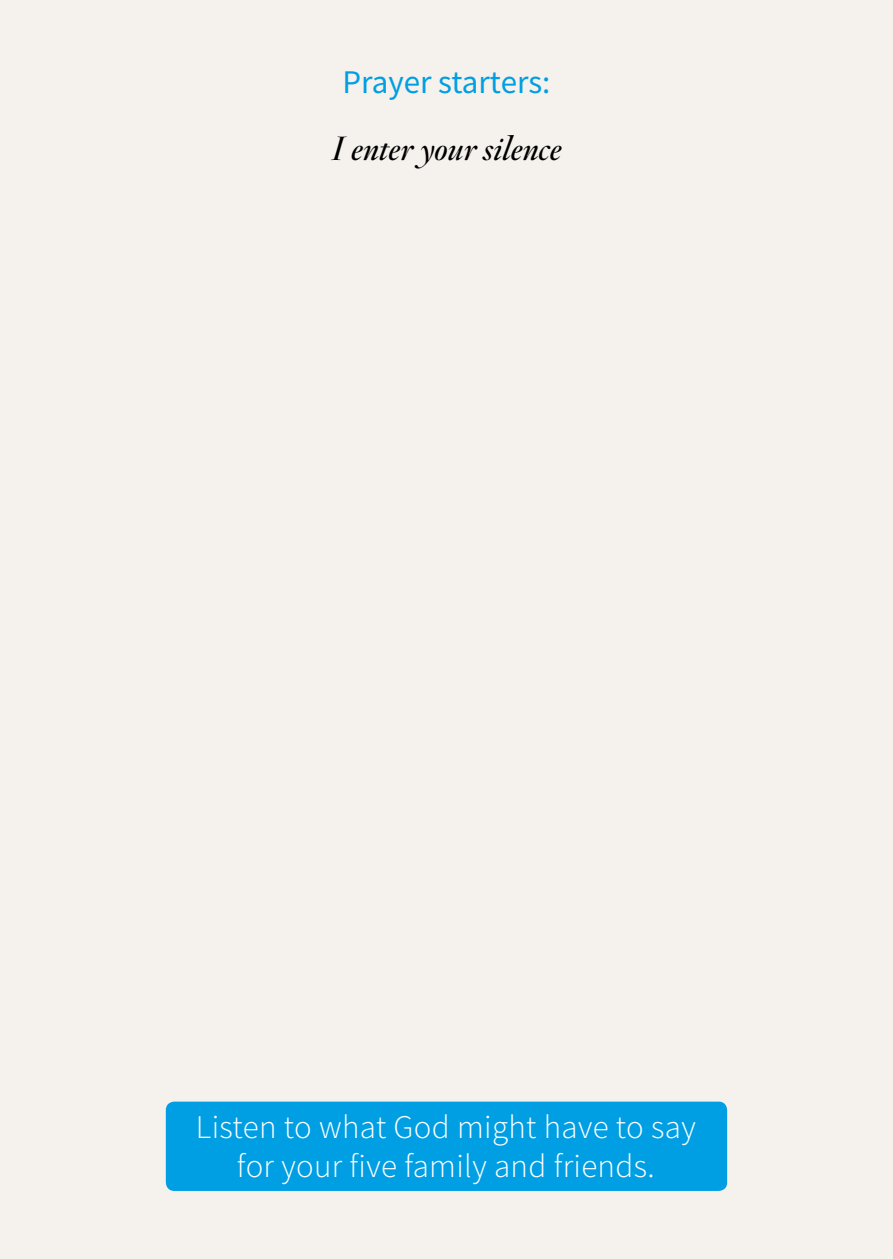
<style>
.page{position:relative;width:893px;height:1259px;background:#f5f1ec}
.page>*{position:absolute;margin:0;border:0;box-sizing:border-box;transform-origin:0 0}
.t1{font:300 33px/39px "Source Sans Pro";letter-spacing:.01em;color:#fff;text-align:center}
.t2{font:italic 600 33px "Hoefler Titling";color:#000}
.t3{font:33px "Source Sans Pro";color:#009fe3}
</style>
<div class="page">
<div style="left:166px;top:1101px;width:561px;height:90px;background:#009fe3;border-radius:9px"></div>
<p class="t3" style="left:343px;top:61px;width:209px">Prayer starters:</p>
<p class="t2" style="left:331px;top:130px;width:232px">I enter your silence</p>
<p class="t1" style="left:196px;top:1107px;width:501px">Listen to what God might have to say for your five family and friends.</p>
</div>
